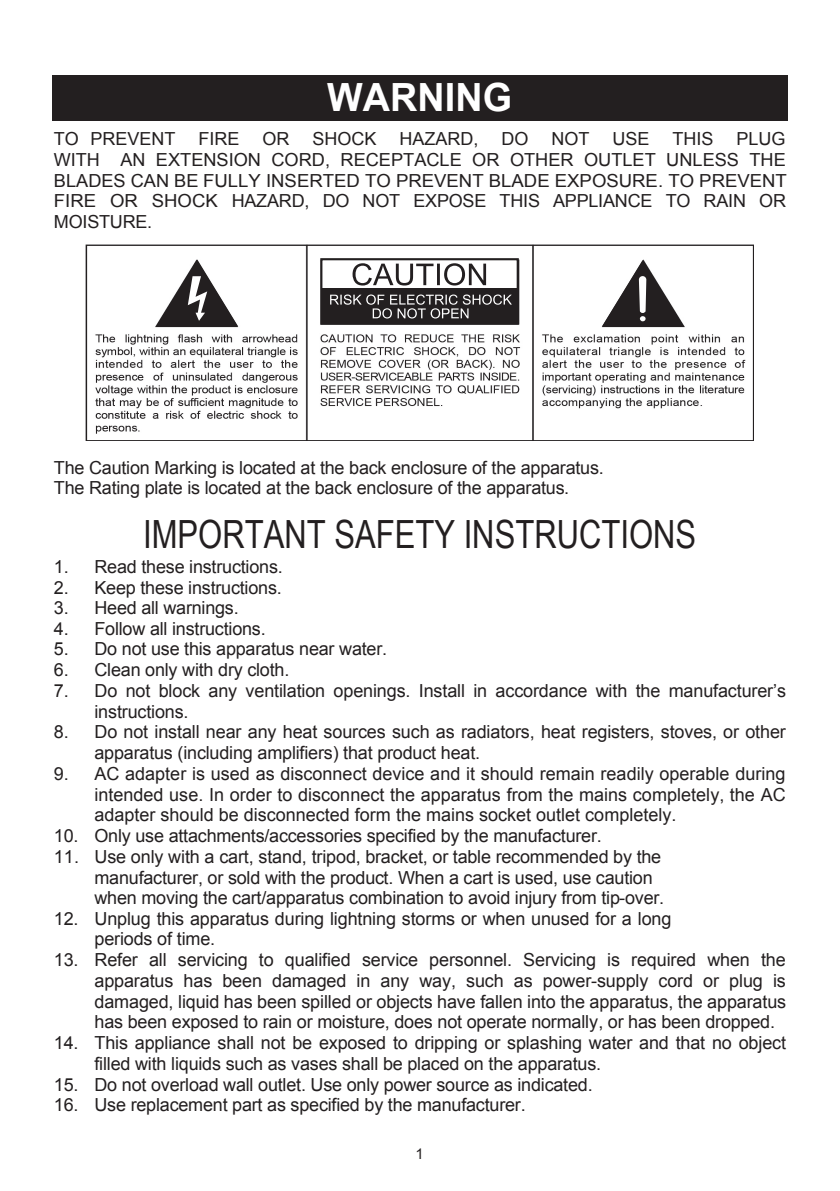
<style>
.page{position:relative;width:840px;height:1191px;background:#fff}
.page>*{position:absolute;margin:0;border:0;box-sizing:border-box;transform-origin:0 0}
.t1{font:38.8px "Arial Narrow";color:#231f20}
.t2{font:700 38.8px "Arial";color:#fff}
.t3{font:18px/20.8px "Arial";letter-spacing:-.01em;color:#231f20}
.t4{font:14.8px "Arial";color:#231f20}
</style>
<div class="page">
<div style="left:52px;top:75px;width:735px;height:45px;background:#231f20"></div>
<img style="left:85px;top:244px;width:668px;height:196px">
<svg style="left:156px;top:259px;width:82px;height:67px"></svg>
<div style="left:321px;top:259px;width:196px;height:65px;background:#fff"></div>
<div style="left:320px;top:258px;width:198px;height:67px;border:2px solid #231f20"></div>
<svg style="left:352px;top:263px;width:134px;height:22px"></svg>
<div style="left:321px;top:288px;width:196px;height:36px;background:#231f20"></div>
<svg style="left:330px;top:294px;width:181px;height:24px"></svg>
<svg style="left:601px;top:260px;width:82px;height:66px"></svg>
<h1 class="t2" style="left:327px;top:72px;width:186px">WARNING</h1>
<p class="t3" style="left:54px;top:129px;width:123px">TO PREVENT</p>
<p class="t3" style="left:198px;top:129px;width:43px">FIRE</p>
<p class="t3" style="left:262px;top:129px;width:28px">OR</p>
<p class="t3" style="left:312px;top:129px;width:66px">SHOCK</p>
<p class="t3" style="left:399px;top:129px;width:81px">HAZARD,</p>
<p class="t3" style="left:501px;top:129px;width:28px">DO</p>
<p class="t3" style="left:551px;top:129px;width:39px">NOT</p>
<p class="t3" style="left:612px;top:129px;width:39px">USE</p>
<p class="t3" style="left:672px;top:129px;width:43px">THIS</p>
<p class="t3" style="left:54px;top:129px;width:734px;text-align:justify;text-indent:682px">PLUG WITH AN EXTENSION CORD, RECEPTACLE OR OTHER OUTLET UNLESS THE BLADES CAN BE FULLY INSERTED TO PREVENT BLADE EXPOSURE. TO PREVENT FIRE OR SHOCK HAZARD, DO NOT EXPOSE THIS APPLIANCE TO RAIN OR MOISTURE.</p>
<p class="t3" style="left:54px;top:457px;width:551px">The Caution Marking is located at the back enclosure of the apparatus.<br>The Rating plate is located at the back enclosure of the apparatus.</p>
<h1 class="t1" style="left:143px;top:505px;width:554px">IMPORTANT SAFETY INSTRUCTIONS</h1>
<p class="t3" style="left:54px;top:556px;width:230px">1. Read these instructions.</p>
<p class="t3" style="left:54px;top:577px;width:229px">2. Keep these instructions.</p>
<p class="t3" style="left:54px;top:597px;width:186px">3. Heed all warnings.</p>
<p class="t3" style="left:54px;top:618px;width:213px">4. Follow all instructions.</p>
<p class="t3" style="left:54px;top:639px;width:334px">5. Do not use this apparatus near water.</p>
<p class="t3" style="left:54px;top:660px;width:237px">6. Clean only with dry cloth.</p>
<p class="t3" style="left:94px;top:680px;width:692px;text-indent:-40px">7. Do not block any ventilation openings. Install in accordance with the manufacturer’s instructions.</p>
<p class="t3" style="left:94px;top:722px;width:692px;text-indent:-40px">8. Do not install near any heat sources such as radiators, heat registers, stoves, or other apparatus (including amplifiers) that product heat.</p>
<p class="t3" style="left:94px;top:763px;width:692px;text-align:justify;text-indent:-41px">9. AC adapter is used as disconnect device and it should remain readily operable during intended use. In order to disconnect the apparatus from the mains completely, the AC adapter should be disconnected form the mains socket outlet completely.</p>
<p class="t3" style="left:54px;top:825px;width:549px">10. Only use attachments/accessories specified by the manufacturer.</p>
<p class="t3" style="left:94px;top:846px;width:571px;text-indent:-40px">11. Use only with a cart, stand, tripod, bracket, or table recommended by the manufacturer, or sold with the product. When a cart is used, use caution when moving the cart/apparatus combination to avoid injury from tip-over.</p>
<p class="t3" style="left:94px;top:908px;width:578px;text-indent:-40px">12. Unplug this apparatus during lightning storms or when unused for a long periods of time.</p>
<p class="t3" style="left:94px;top:950px;width:692px;text-align:justify;text-indent:-41px">13. Refer all servicing to qualified service personnel. Servicing is required when the apparatus has been damaged in any way, such as power-supply cord or plug is damaged, liquid has been spilled or objects have fallen into the apparatus, the apparatus has been exposed to rain or moisture, does not operate normally, or has been dropped.</p>
<p class="t3" style="left:94px;top:1032px;width:692px;text-indent:-41px">14. This appliance shall not be exposed to dripping or splashing water and that no object filled with liquids such as vases shall be placed on the apparatus.</p>
<p class="t3" style="left:54px;top:1074px;width:540px">15. Do not overload wall outlet. Use only power source as indicated.</p>
<p class="t3" style="left:54px;top:1094px;width:473px">16. Use replacement part as specified by the manufacturer.</p>
<p class="t4" style="left:415px;top:1143px;width:10px">1</p>
</div>
